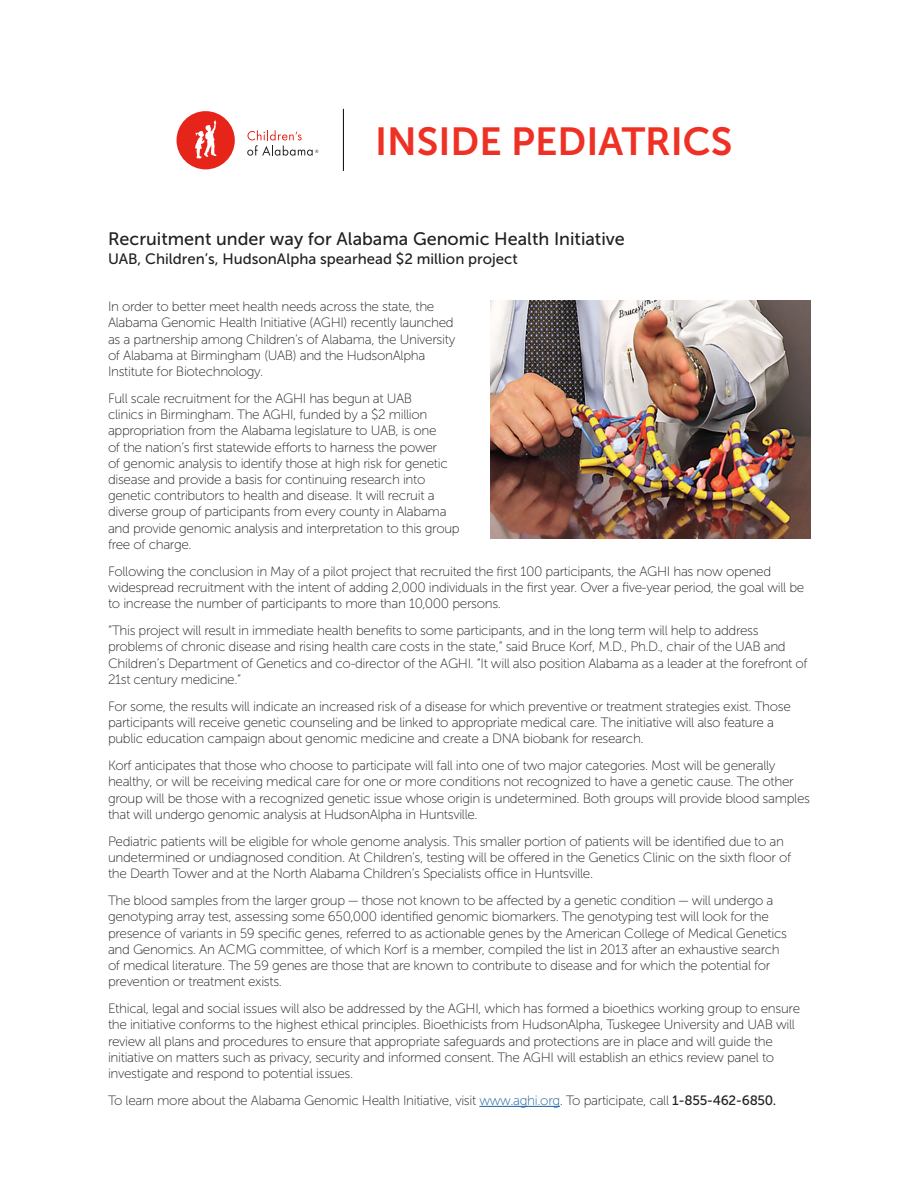
<style>
.page{position:relative;width:918px;height:1188px;background:#fff}
.page>*{position:absolute;margin:0;border:0;box-sizing:border-box;transform-origin:0 0}
.t1{font:39px "Museo Sans 700";color:#ef3024}
.t2{font:18px "Museo Sans 500";color:#231f20}
.t3{font:15px "Museo Sans 500";color:#231f20}
.t4{font:13.5px/16.2px "Museo Sans 100";letter-spacing:-.025em;color:#231f20}
.s1{color:#175d9e}
.s2{font-family:"Museo Sans 500"}
</style>
<div class="page">
<hr style="left:479px;top:1106px;width:81px;height:1px;background:#175d9e">
<div style="left:177px;top:111px;width:58px;height:58px;background:#e72419;border-radius:50%"></div>
<svg style="left:195px;top:120px;width:21px;height:39px"></svg>
<svg style="left:247px;top:130px;width:71px;height:26px"></svg>
<hr style="left:343px;top:109px;width:1px;height:62px;background:#040503">
<img style="left:490px;top:301px;width:321px;height:238px">
<p class="t1" style="left:375px;top:119px;width:359px">INSIDE PEDIATRICS</p>
<p class="t2" style="left:108px;top:229px;width:518px">Recruitment under way for Alabama Genomic Health Initiative</p>
<p class="t3" style="left:108px;top:251px;width:411px">UAB, Children’s, HudsonAlpha spearhead $2 million project</p>
<p class="t4" style="left:108px;top:299px;width:349px">In order to better meet health needs across the state, the Alabama Genomic Health Initiative (AGHI) recently launched as a partnership among Children’s of Alabama, the University of Alabama at Birmingham (UAB) and the HudsonAlpha Institute for Biotechnology.</p>
<p class="t4" style="left:108px;top:390px;width:353px">Full scale recruitment for the AGHI has begun at UAB<br>clinics in Birmingham. The AGHI, funded by a $2 million appropriation from the Alabama legislature to UAB, is one<br>of the nation’s first statewide efforts to harness the power<br>of genomic analysis to identify those at high risk for genetic disease and provide a basis for continuing research into genetic contributors to health and disease. It will recruit a diverse group of participants from every county in Alabama and provide genomic analysis and interpretation to this group free of charge.</p>
<p class="t4" style="left:108px;top:563px;width:698px">Following the conclusion in May of a pilot project that recruited the first 100 participants, the AGHI has now opened widespread recruitment with the intent of adding 2,000 individuals in the first year. Over a five-year period, the goal will be to increase the number of participants to more than 10,000 persons.</p>
<p class="t4" style="left:108px;top:623px;width:701px">“This project will result in immediate health benefits to some participants, and in the long term will help to address problems of chronic disease and rising health care costs in the state,” said Bruce Korf, M.D., Ph.D., chair of the UAB and Children’s Department of Genetics and co-director of the AGHI. “It will also position Alabama as a leader at the forefront of 21st century medicine.”</p>
<p class="t4" style="left:108px;top:698px;width:684px">For some, the results will indicate an increased risk of a disease for which preventive or treatment strategies exist. Those participants will receive genetic counseling and be linked to appropriate medical care. The initiative will also feature a public education campaign about genomic medicine and create a DNA biobank for research.</p>
<p class="t4" style="left:108px;top:758px;width:704px">Korf anticipates that those who choose to participate will fall into one of two major categories. Most will be generally healthy, or will be receiving medical care for one or more conditions not recognized to have a genetic cause. The other group will be those with a recognized genetic issue whose origin is undetermined. Both groups will provide blood samples that will undergo genomic analysis at HudsonAlpha in Huntsville.</p>
<p class="t4" style="left:108px;top:833px;width:685px">Pediatric patients will be eligible for whole genome analysis. This smaller portion of patients will be identified due to an undetermined or undiagnosed condition. At Children’s, testing will be offered in the Genetics Clinic on the sixth floor of the Dearth Tower and at the North Alabama Children’s Specialists office in Huntsville.</p>
<p class="t4" style="left:108px;top:893px;width:681px">The blood samples from the larger group — those not known to be affected by a genetic condition — will undergo a genotyping array test, assessing some 650,000 identified genomic biomarkers. The genotyping test will look for the presence of variants in 59 specific genes, referred to as actionable genes by the American College of Medical Genetics and Genomics. An ACMG committee, of which Korf is a member, compiled the list in 2013 after an exhaustive search of medical literature. The 59 genes are those that are known to contribute to disease and for which the potential for prevention or treatment exists.</p>
<p class="t4" style="left:108px;top:1001px;width:694px">Ethical, legal and social issues will also be addressed by the AGHI, which has formed a bioethics working group to ensure the initiative conforms to the highest ethical principles. Bioethicists from HudsonAlpha, Tuskegee University and UAB will review all plans and procedures to ensure that appropriate safeguards and protections are in place and will guide the initiative on matters such as privacy, security and informed consent. The AGHI will establish an ethics review panel to investigate and respond to potential issues.</p>
<p class="t4" style="left:108px;top:1092px;width:670px">To learn more about the Alabama Genomic Health Initiative, visit <span class="s1">www.aghi.org</span>. To participate, call <span class="s2">1-855-462-6850.</span></p>
</div>
